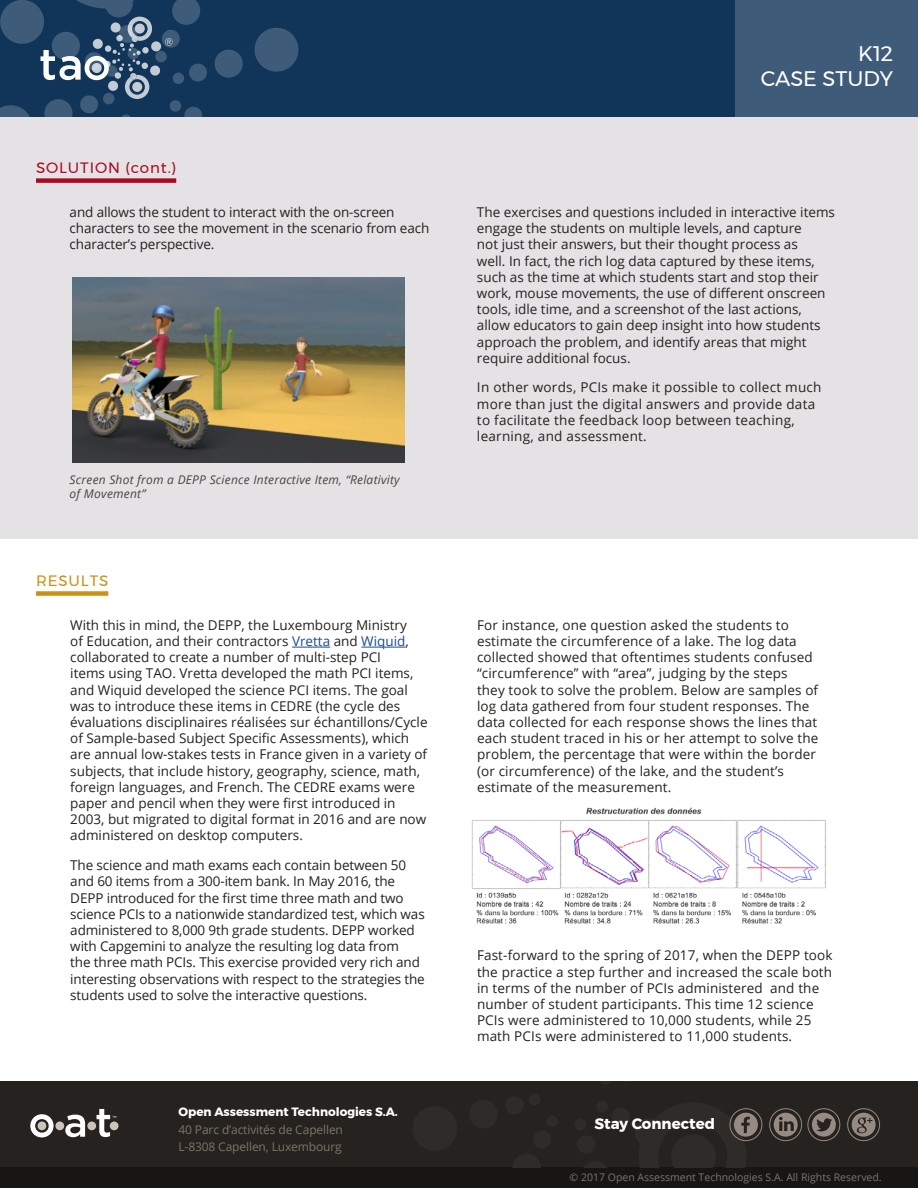
<style>
.page{position:relative;width:918px;height:1188px;background:#fff}
.page>*{position:absolute;margin:0;border:0;box-sizing:border-box;transform-origin:0 0}
.t1{font:21px/24.6px "Montserrat";color:#fff;text-align:right}
.t2{font:15px "Montserrat";letter-spacing:.06em;color:#ab0a24}
.t3{font:700 15px "Montserrat";color:#fff}
.t4{font:15px "Montserrat";letter-spacing:.06em;color:#cd8f15}
.t5{font:13.5px/16.2px "Open Sans";color:#23221e}
.t6{font:13.5px/16.2px "Open Sans";letter-spacing:.02em;color:#23221e}
.t7{font:italic 12px/14.4px "Open Sans";letter-spacing:.02em;color:#494441}
.t8{font:12px/17.2px "Open Sans";letter-spacing:-.01em;color:#7e7567}
.t9{font:700 12px "Montserrat";color:#fff}
.t10{font:10.5px "Open Sans";color:#7e7567}
.s1{color:#1c4b8e}
</style>
<div class="page">
<div style="left:36px;top:591px;width:72px;height:5px;background:#cd8f15"></div>
<hr style="left:292px;top:647px;width:38px;height:1px;background:#1c4b8e">
<hr style="left:361px;top:647px;width:44px;height:1px;background:#1c4b8e">
<div style="left:0;top:0;width:918px;height:117px;background:#103559"></div>
<div style="left:0;top:117px;width:918px;height:422px;background:#e4e2e5"></div>
<svg style="left:0;top:0;width:301px;height:264px"></svg>
<div style="left:735px;top:0;width:183px;height:117px;background:#3e5c79"></div>
<div style="left:0;top:1081px;width:918px;height:86px;background:#25221f"></div>
<div style="left:0;top:1167px;width:918px;height:21px;background:#171615"></div>
<svg style="left:30px;top:1114px;width:24px;height:23px"></svg>
<div style="left:55px;top:1122px;width:9px;height:8px;background:#cdc4b9;border-radius:4px"></div>
<svg style="left:65px;top:1115px;width:20px;height:22px"></svg>
<div style="left:87px;top:1122px;width:9px;height:8px;background:#cdc4b9;border-radius:4px"></div>
<svg style="left:110px;top:1122px;width:9px;height:8px"></svg>
<svg style="left:97px;top:1109px;width:19px;height:28px"></svg>
<div style="left:808px;top:1108px;width:32px;height:33px;border:1px solid #968a82;border-radius:50%"></div>
<svg style="left:729px;top:1108px;width:34px;height:33px"></svg>
<svg style="left:769px;top:1108px;width:34px;height:34px"></svg>
<svg style="left:810px;top:1108px;width:31px;height:34px"></svg>
<svg style="left:847px;top:1108px;width:34px;height:34px"></svg>
<div style="left:36px;top:178px;width:140px;height:5px;background:#ab0a24"></div>
<img style="left:73px;top:277px;width:332px;height:185px">
<img style="left:472px;top:807px;width:354px;height:117px">
<p class="t2" style="left:36px;top:156px;width:142px">SOLUTION (cont.)</p>
<h1 class="t1" style="left:761px;top:41px;width:134px">K12<br>CASE STUDY</h1>
<p class="t5" style="left:70px;top:204px;width:361px">and allows the student to interact with the on-screen characters to see the movement in the scenario from each character’s perspective.</p>
<p class="t5" style="left:477px;top:204px;width:360px">The exercises and questions included in interactive items engage the students on multiple levels, and capture<br>not just their answers, but their thought process as<br>well. In fact, the rich log data captured by these items, such as the time at which students start and stop their work, mouse movements, the use of different onscreen tools, idle time, and a screenshot of the last actions, allow educators to gain deep insight into how students approach the problem, and identify areas that might require additional focus.</p>
<p class="t6" style="left:477px;top:379px;width:346px">In other words, PCIs make it possible to collect much more than just the digital answers and provide data to facilitate the feedback loop between teaching, learning, and assessment.</p>
<p class="t7" style="left:70px;top:472px;width:332px">Screen Shot from a DEPP Science Interactive Item, “Relativity of Movement”</p>
<p class="t4" style="left:36px;top:569px;width:74px">RESULTS</p>
<p class="t5" style="left:70px;top:617px;width:359px">With this in mind, the DEPP, the Luxembourg Ministry<br>of Education, and their contractors <span class="s1">Vretta</span> and <span class="s1">Wiquid</span>, collaborated to create a number of multi-step PCI<br>items using TAO. Vretta developed the math PCI items, and Wiquid developed the science PCI items. The goal was to introduce these items in CEDRE (the cycle des évaluations disciplinaires réalisées sur échantillons/Cycle of Sample-based Subject Specific Assessments), which are annual low-stakes tests in France given in a variety of subjects, that include history, geography, science, math, foreign languages, and French. The CEDRE exams were paper and pencil when they were first introduced in 2003, but migrated to digital format in 2016 and are now administered on desktop computers.</p>
<p class="t5" style="left:70px;top:857px;width:356px">The science and math exams each contain between 50 and 60 items from a 300-item bank. In May 2016, the DEPP introduced for the first time three math and two science PCIs to a nationwide standardized test, which was administered to 8,000 9th grade students. DEPP worked with Capgemini to analyze the resulting log data from<br>the three math PCIs. This exercise provided very rich and interesting observations with respect to the strategies the students used to solve the interactive questions.</p>
<p class="t5" style="left:477px;top:617px;width:343px">For instance, one question asked the students to estimate the circumference of a lake. The log data collected showed that oftentimes students confused “circumference” with “area”, judging by the steps they took to solve the problem. Below are samples of log data gathered from four student responses. The data collected for each response shows the lines that each student traced in his or her attempt to solve the problem, the percentage that were within the border (or circumference) of the lake, and the student’s estimate of the measurement.</p>
<p class="t5" style="left:477px;top:947px;width:357px">Fast-forward to the spring of 2017, when the DEPP took the practice a step further and increased the scale both in terms of the number of PCIs administered and the number of student participants. This time 12 science PCIs were administered to 10,000 students, while 25 math PCIs were administered to 11,000 students.</p>
<p class="t9" style="left:178px;top:1102px;width:221px">Open Assessment Technologies S.A.</p>
<p class="t8" style="left:178px;top:1120px;width:166px">40 Parc d’activités de Capellen<br>L-8308 Capellen, Luxembourg</p>
<p class="t3" style="left:594px;top:1112px;width:122px">Stay Connected</p>
<p class="t10" style="left:570px;top:1170px;width:314px">© 2017 Open Assessment Technologies S.A. All Rights Reserved.</p>
</div>
